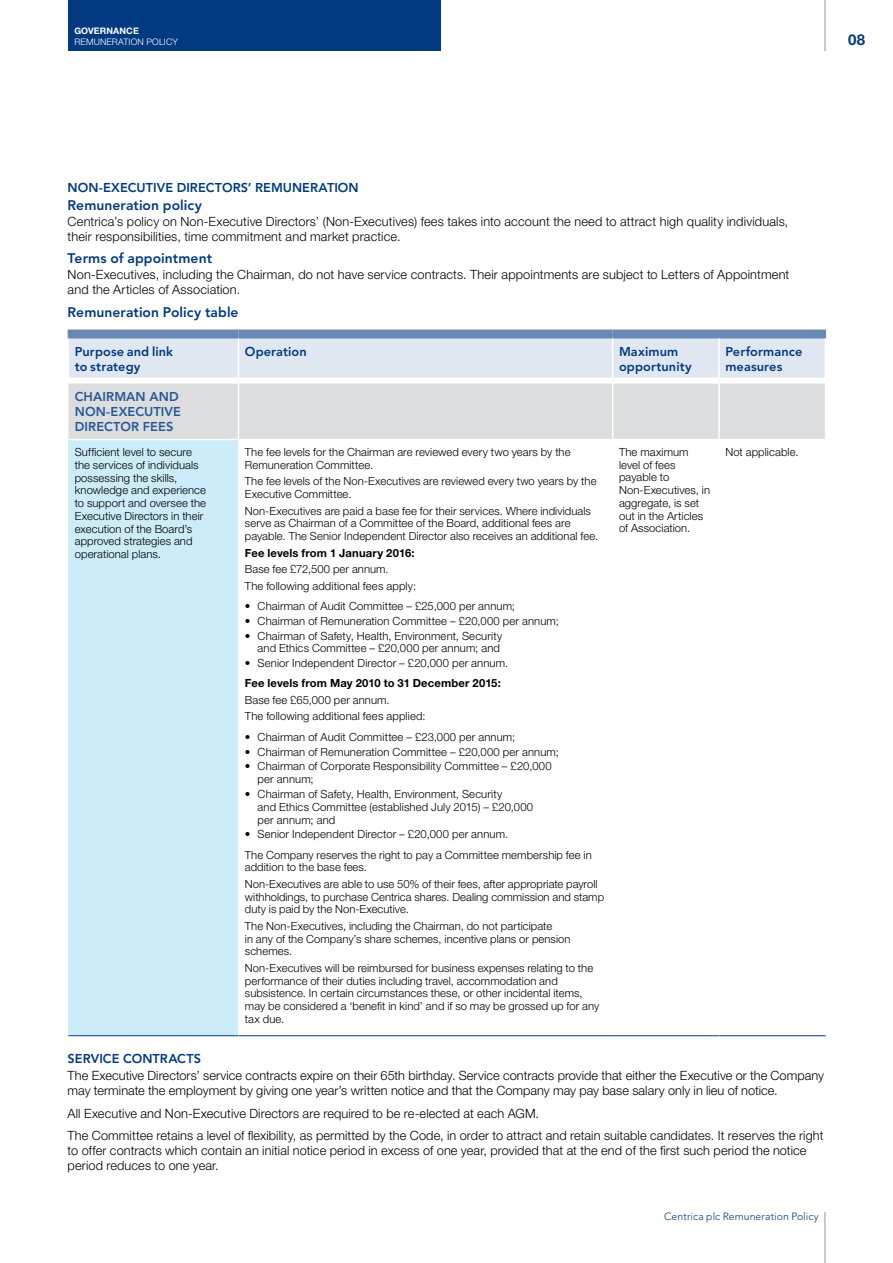
<style>
.page{position:relative;width:893px;height:1263px;background:#fff}
.page>*{position:absolute;margin:0;border:0;box-sizing:border-box;transform-origin:0 0}
.t1{font:700 15px "Helvetica Neue LT Std";color:#013a81}
.t2{font:800 13.8px "Avenir LT Std";letter-spacing:.005em;color:#013a81}
.t3{font:300 12.75px/15px "Helvetica Neue LT Std";letter-spacing:.005em;color:#000}
.t4{font:800 12.75px/15px "Avenir LT Std";letter-spacing:.005em;color:#013a81}
.t5{font:800 12.75px/15px "Avenir LT Std";letter-spacing:.01em;color:#275894}
.t6{font:300 11.25px/12.8px "Helvetica Neue LT Std";letter-spacing:.005em;color:#000}
.t7{font:700 11.25px "Helvetica Neue LT Std";letter-spacing:.015em;color:#000}
.t8{font:300 10.5px "Avenir LT Std";letter-spacing:.005em;color:#013a81}
.t9{font:300 9px "Helvetica Neue LT Std";letter-spacing:.015em;color:#fff}
.t10{font:700 9px "Helvetica Neue LT Std";letter-spacing:.01em;color:#fff}
</style>
<div class="page">
<hr style="left:825px;top:0;width:1px;height:51px;background:#939598">
<hr style="left:825px;top:1212px;width:1px;height:51px;background:#939598">
<div style="left:68px;top:0;width:372px;height:51px;background:#013a81"></div>
<svg style="left:68px;top:338px;width:757px;height:101px;background:#dde0e5"></svg>
<div style="left:68px;top:439px;width:170px;height:597px;background:#ccecf9"></div>
<hr style="left:68px;top:1035px;width:170px;height:1px;background:#013a81">
<hr style="left:238px;top:1035px;width:375px;height:1px;background:#013a81">
<hr style="left:613px;top:1035px;width:106px;height:1px;background:#013a81">
<hr style="left:719px;top:1035px;width:107px;height:1px;background:#013a81">
<div style="left:68px;top:329px;width:170px;height:9px;background:#6789b3"></div>
<div style="left:238px;top:329px;width:375px;height:9px;background:#6789b3"></div>
<div style="left:613px;top:329px;width:106px;height:9px;background:#6789b3"></div>
<div style="left:719px;top:329px;width:107px;height:9px;background:#6789b3"></div>
<div style="left:68px;top:378px;width:170px;height:6px;background:#fff"></div>
<div style="left:239px;top:378px;width:373px;height:6px;background:#fff"></div>
<div style="left:613px;top:378px;width:105px;height:6px;background:#fff"></div>
<div style="left:720px;top:378px;width:106px;height:6px;background:#fff"></div>
<hr style="left:68px;top:338px;width:1px;height:40px;background:#fff">
<hr style="left:238px;top:338px;width:1px;height:43px;background:#fff">
<hr style="left:612px;top:338px;width:1px;height:43px;background:#fff">
<hr style="left:718px;top:338px;width:2px;height:43px;background:#fff">
<hr style="left:238px;top:381px;width:1px;height:58px;background:#fff">
<hr style="left:612px;top:381px;width:1px;height:58px;background:#fff">
<hr style="left:718px;top:381px;width:2px;height:58px;background:#fff">
<hr style="left:68px;top:439px;width:170px;height:1px;background:#fff">
<p class="t10" style="left:74px;top:25px;width:66px">GOVERNANCE</p>
<p class="t9" style="left:74px;top:36px;width:105px">REMUNERATION POLICY</p>
<h1 class="t1" style="left:848px;top:30px;width:18px">08</h1>
<p class="t4" style="left:68px;top:181px;width:293px">NON-EXECUTIVE DIRECTORS’ REMUNERATION</p>
<p class="t2" style="left:68px;top:197px;width:136px">Remuneration policy</p>
<p class="t3" style="left:68px;top:213px;width:722px">Centrica’s policy on Non-Executive Directors’ (Non-Executives) fees takes into account the need to attract high quality individuals, their responsibilities, time commitment and market practice.</p>
<p class="t2" style="left:68px;top:250px;width:146px">Terms of appointment</p>
<p class="t3" style="left:68px;top:267px;width:723px">Non-Executives, including the Chairman, do not have service contracts. Their appointments are subject to Letters of Appointment and the Articles of Association.</p>
<p class="t2" style="left:68px;top:304px;width:172px">Remuneration Policy table</p>
<p class="t4" style="left:75px;top:344px;width:100px">Purpose and link to strategy</p>
<p class="t4" style="left:245px;top:344px;width:63px">Operation</p>
<p class="t4" style="left:619px;top:344px;width:74px">Maximum opportunity</p>
<p class="t4" style="left:725px;top:344px;width:78px">Performance measures</p>
<p class="t5" style="left:75px;top:389px;width:108px">CHAIRMAN AND<br>NON-EXECUTIVE<br>DIRECTOR FEES</p>
<p class="t6" style="left:75px;top:445px;width:133px">Sufficient level to secure the services of individuals possessing the skills, knowledge and experience to support and oversee the<br>Executive Directors in their execution of the Board’s approved strategies and operational plans.</p>
<p class="t6" style="left:245px;top:445px;width:327px">The fee levels for the Chairman are reviewed every two years by the<br>Remuneration Committee.</p>
<p class="t6" style="left:619px;top:445px;width:93px">The maximum level of fees payable to<br>Non-Executives, in aggregate, is set out in the Articles of Association.</p>
<p class="t6" style="left:725px;top:445px;width:75px">Not applicable.</p>
<p class="t6" style="left:245px;top:475px;width:353px">The fee levels of the Non-Executives are reviewed every two years by the<br>Executive Committee.</p>
<p class="t6" style="left:245px;top:504px;width:355px">Non-Executives are paid a base fee for their services. Where individuals serve as Chairman of a Committee of the Board, additional fees are payable. The Senior Independent Director also receives an additional fee.</p>
<p class="t7" style="left:245px;top:545px;width:171px">Fee levels from 1 January 2016:</p>
<p class="t6" style="left:245px;top:560px;width:173px;line-height:16.5px">Base fee £72,500 per annum.<br>The following additional fees apply:</p>
<p class="t6" style="left:245px;top:599px;width:272px">• Chairman of Audit Committee – £25,000 per annum;</p>
<p class="t6" style="left:245px;top:614px;width:315px">• Chairman of Remuneration Committee – £20,000 per annum;</p>
<p class="t6" style="left:245px;top:629px;width:259px;text-align:right">• Chairman of Safety, Health, Environment, Security and Ethics Committee – £20,000 per annum; and</p>
<p class="t6" style="left:245px;top:656px;width:265px">• Senior Independent Director – £20,000 per annum.</p>
<p class="t7" style="left:245px;top:676px;width:257px">Fee levels from May 2010 to 31 December 2015:</p>
<p class="t6" style="left:245px;top:691px;width:182px;line-height:16.5px">Base fee £65,000 per annum.<br>The following additional fees applied:</p>
<p class="t6" style="left:245px;top:730px;width:272px">• Chairman of Audit Committee – £23,000 per annum;</p>
<p class="t6" style="left:245px;top:745px;width:315px">• Chairman of Remuneration Committee – £20,000 per annum;</p>
<p class="t6" style="left:258px;top:760px;width:296px;text-indent:-13px">• Chairman of Corporate Responsibility Committee – £20,000 per annum;</p>
<p class="t6" style="left:258px;top:787px;width:277px;text-indent:-13px">• Chairman of Safety, Health, Environment, Security<br>and Ethics Committee (established July 2015) – £20,000 per annum; and</p>
<p class="t6" style="left:245px;top:824px;width:348px;line-height:20.2px">• Senior Independent Director – £20,000 per annum.<br>The Company reserves the right to pay a Committee membership fee in</p>
<p class="t6" style="left:245px;top:859px;width:354px;line-height:16.5px">addition to the base fees.<br>Non-Executives are able to use 50% of their fees, after appropriate payroll</p>
<p class="t6" style="left:245px;top:890px;width:361px">withholdings, to purchase Centrica shares. Dealing commission and stamp duty is paid by the Non-Executive.</p>
<p class="t6" style="left:245px;top:919px;width:327px">The Non-Executives, including the Chairman, do not participate<br>in any of the Company’s share schemes, incentive plans or pension schemes.</p>
<p class="t6" style="left:245px;top:961px;width:356px">Non-Executives will be reimbursed for business expenses relating to the performance of their duties including travel, accommodation and subsistence. In certain circumstances these, or other incidental items, may be considered a ‘benefit in kind’ and if so may be grossed up for any tax due.</p>
<p class="t4" style="left:68px;top:1051px;width:135px">SERVICE CONTRACTS</p>
<p class="t3" style="left:68px;top:1068px;width:758px">The Executive Directors’ service contracts expire on their 65th birthday. Service contracts provide that either the Executive or the Company may terminate the employment by giving one year’s written notice and that the Company may pay base salary only in lieu of notice.</p>
<p class="t3" style="left:68px;top:1101px;width:757px;line-height:22.5px">All Executive and Non-Executive Directors are required to be re-elected at each AGM.<br>The Committee retains a level of flexibility, as permitted by the Code, in order to attract and retain suitable candidates. It reserves the right</p>
<p class="t3" style="left:68px;top:1143px;width:740px">to offer contracts which contain an initial notice period in excess of one year, provided that at the end of the first such period the notice period reduces to one year.</p>
<p class="t8" style="left:664px;top:1210px;width:156px">Centrica plc Remuneration Policy</p>
</div>
